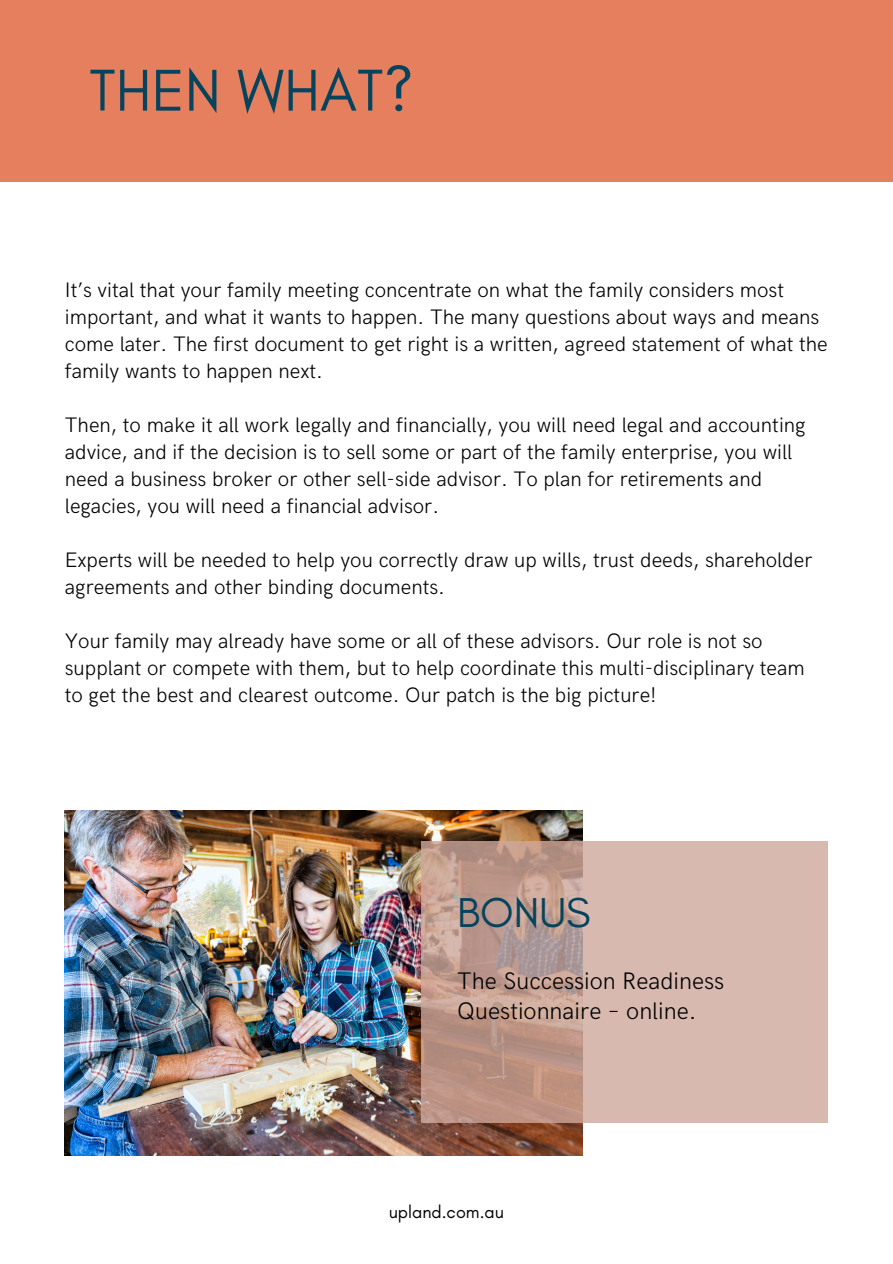
<style>
.page{position:relative;width:893px;height:1264px;background:#fff}
.page>*{position:absolute;margin:0;border:0;box-sizing:border-box;transform-origin:0 0}
.t1{font:60px "Glacial Indifference";color:#06435d}
.t2{font:42.45px "Glacial Indifference";color:#06435d}
.t3{font:300 24px/30.3px "HK Grotesk";color:#000}
.t4{font:300 21px/27px "HK Grotesk";color:#000}
.t5{font:18px "Glacial Indifference";color:#000}
</style>
<div class="page">
<div style="left:0;top:0;width:892px;height:182px;background:#e57f5d"></div>
<img style="left:65px;top:810px;width:517px;height:345px">
<svg style="left:422px;top:841px;width:405px;height:281px;background:#cdaca1"></svg>
<h1 class="t1" style="left:89px;top:54px;width:326px">THEN WHAT?</h1>
<p class="t4" style="left:65px;top:277px;width:764px">It’s vital that your family meeting concentrate on what the family considers most important, and what it wants to happen. The many questions about ways and means come later. The first document to get right is a written, agreed statement of what the family wants to happen next.</p>
<p class="t4" style="left:65px;top:412px;width:742px">Then, to make it all work legally and financially, you will need legal and accounting advice, and if the decision is to sell some or part of the family enterprise, you will need a business broker or other sell-side advisor. To plan for retirements and legacies, you will need a financial advisor.</p>
<p class="t4" style="left:65px;top:547px;width:749px">Experts will be needed to help you correctly draw up wills, trust deeds, shareholder agreements and other binding documents.</p>
<p class="t4" style="left:65px;top:628px;width:741px">Your family may already have some or all of these advisors. Our role is not so supplant or compete with them, but to help coordinate this multi-disciplinary team to get the best and clearest outcome. Our patch is the big picture!</p>
<h2 class="t2" style="left:457px;top:886px;width:135px">BONUS</h2>
<p class="t3" style="left:457px;top:966px;width:268px">The Succession Readiness<br>Questionnaire – online.</p>
<p class="t5" style="left:389px;top:1200px;width:117px">upland.com.au</p>
</div>
